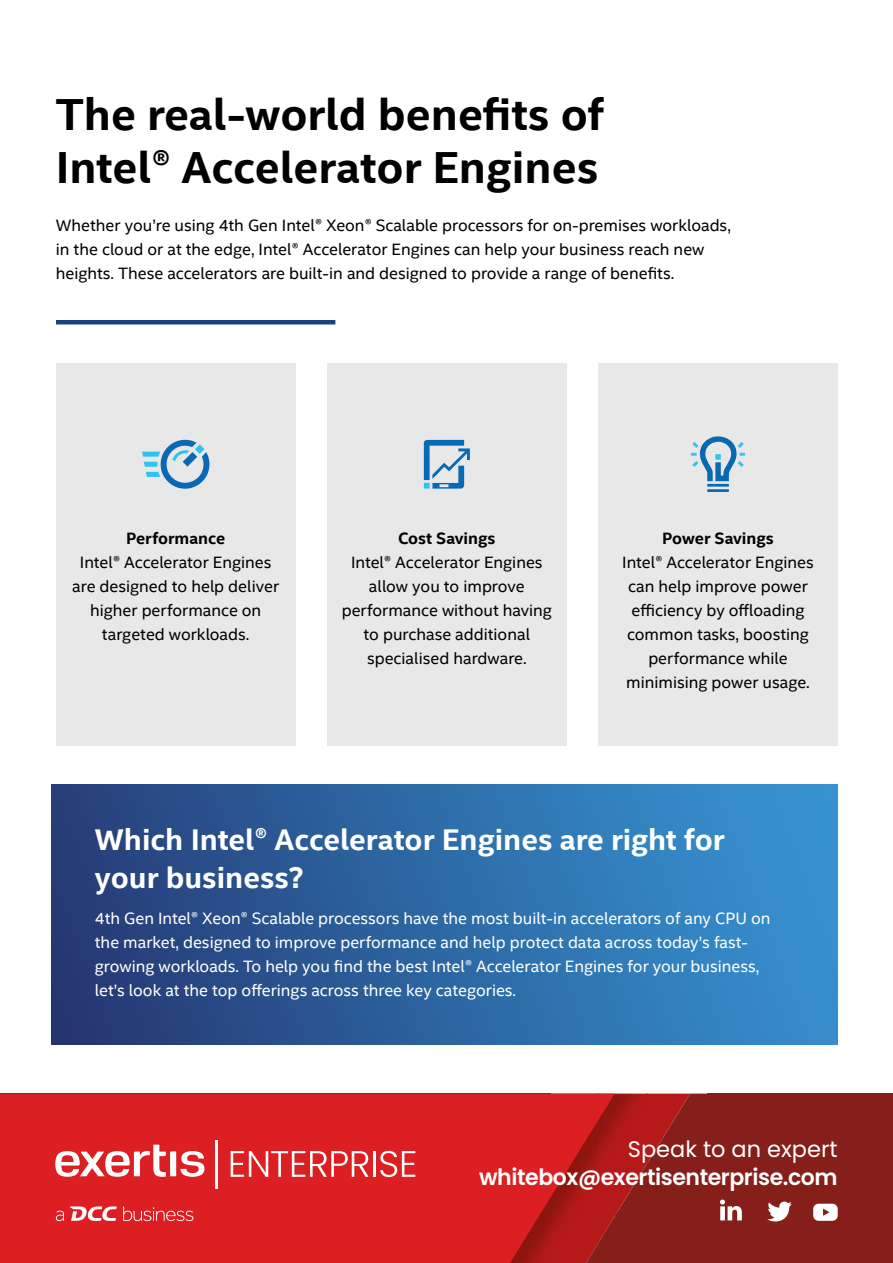
<style>
.page{position:relative;width:893px;height:1263px;background:#fff}
.page>*{position:absolute;margin:0;border:0;box-sizing:border-box;transform-origin:0 0}
.t1{font:700 45px/52.5px "Intel Clear";color:#000}
.t2{font:700 30px/37.5px "Intel Clear";color:#fff}
.t3{font:600 22.5px "Poppins";letter-spacing:-.02em;color:#fff}
.t4{font:22.5px "Poppins";color:#fff}
.t5{font:16.5px/24px "Intel Clear";color:#000;text-align:center}
.t6{font:16.5px/24px "Intel Clear";color:#fff}
.t7{font:700 16.5px "Intel Clear";color:#000}
</style>
<div class="page">
<img style="left:615px;top:1093px;width:32px;height:119px">
<img style="left:647px;top:1093px;width:15px;height:44px">
<div style="left:801px;top:1093px;width:92px;height:170px;background:#861e19"></div>
<div style="left:755px;top:1093px;width:46px;height:170px;background:#861e19"></div>
<div style="left:662px;top:1093px;width:93px;height:170px;background:#861e19"></div>
<img style="left:616px;top:1137px;width:47px;height:126px">
<img style="left:615px;top:1212px;width:2px;height:51px">
<svg style="left:0;top:1093px;width:615px;height:170px;background:#d51e21"></svg>
<svg style="left:70px;top:1206px;width:47px;height:15px"></svg>
<svg style="left:123px;top:1206px;width:70px;height:15px"></svg>
<svg style="left:56px;top:1211px;width:8px;height:10px"></svg>
<svg style="left:720px;top:1199px;width:22px;height:21px"></svg>
<svg style="left:767px;top:1201px;width:25px;height:21px"></svg>
<svg style="left:813px;top:1204px;width:25px;height:17px"></svg>
<svg style="left:55px;top:1145px;width:149px;height:32px"></svg>
<hr style="left:216px;top:1140px;width:2px;height:49px;background:#fff">
<svg style="left:231px;top:1151px;width:138px;height:26px"></svg>
<hr style="left:373px;top:1151px;width:3px;height:26px;background:#fff">
<svg style="left:380px;top:1151px;width:35px;height:26px"></svg>
<div style="left:51px;top:784px;width:787px;height:261px;background:linear-gradient(to right,#253a75,#3695d3)"></div>
<div style="left:56px;top:363px;width:239px;height:383px;background:#e8e8e8"></div>
<div style="left:327px;top:363px;width:240px;height:383px;background:#e8e8e8"></div>
<div style="left:598px;top:363px;width:240px;height:383px;background:#e8e8e8"></div>
<svg style="left:142px;top:440px;width:67px;height:49px"></svg>
<svg style="left:424px;top:440px;width:46px;height:49px"></svg>
<svg style="left:691px;top:436px;width:54px;height:56px"></svg>
<hr style="left:56px;top:320px;width:279px;height:4px;background:#1a4282">
<h1 class="t1" style="left:56px;top:87px;width:549px">The real-world benefits of<br>Intel® Accelerator Engines</h1>
<p class="t5" style="left:56px;top:212px;width:676px;text-align:left">Whether you’re using 4th Gen Intel® Xeon® Scalable processors for on-premises workloads, in the cloud or at the edge, Intel® Accelerator Engines can help your business reach new heights. These accelerators are built-in and designed to provide a range of benefits.</p>
<p class="t7" style="left:126px;top:527px;width:101px">Performance</p>
<p class="t5" style="left:72px;top:550px;width:208px">Intel® Accelerator Engines are designed to help deliver higher performance on targeted workloads.</p>
<p class="t7" style="left:398px;top:527px;width:99px">Cost Savings</p>
<p class="t5" style="left:342px;top:550px;width:212px">Intel® Accelerator Engines allow you to improve performance without having to purchase additional specialised hardware.</p>
<p class="t7" style="left:662px;top:527px;width:113px">Power Savings</p>
<p class="t5" style="left:622px;top:550px;width:193px">Intel® Accelerator Engines can help improve power efficiency by offloading common tasks, boosting performance while minimising power usage.</p>
<h2 class="t2" style="left:95px;top:820px;width:631px">Which Intel® Accelerator Engines are right for your business?</h2>
<p class="t6" style="left:95px;top:906px;width:677px">4th Gen Intel® Xeon® Scalable processors have the most built-in accelerators of any CPU on the market, designed to improve performance and help protect data across today’s fast&shy;growing workloads. To help you find the best Intel® Accelerator Engines for your business, let’s look at the top offerings across three key categories.</p>
<h3 class="t4" style="left:628px;top:1135px;width:211px">Speak to an expert</h3>
<h3 class="t3" style="left:479px;top:1164px;width:360px">whitebox@exertisenterprise.com</h3>
</div>
